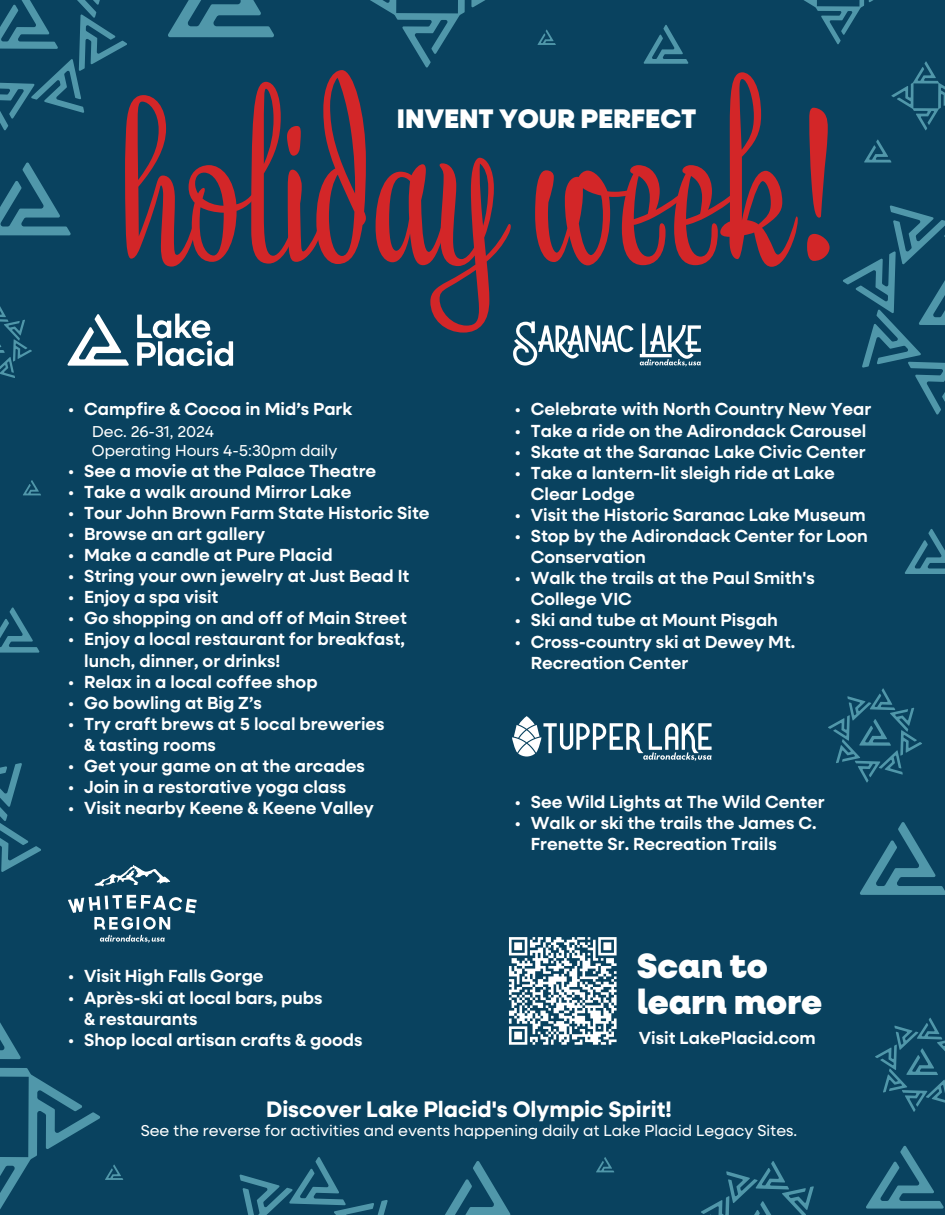
<style>
.page{position:relative;width:945px;height:1215px;background:#09425f}
.page>*{position:absolute;margin:0;border:0;box-sizing:border-box;transform-origin:0 0}
.t1{font:225.3px "Liza Display Pro";color:#d32628}
.t2{font:900 35.25px/35.2px "Neulis Neue";color:#fff}
.t3{font:900 27px "Neulis Neue";color:#fff}
.t4{font:700 22.5px "Neulis Sans";color:#fff}
.t5{font:600 17.55px/21.1px "Neulis Sans";color:#fff}
.t6{font:15.75px/19px "Neulis Sans";color:#fff}
</style>
<div class="page">
<svg style="left:891px;top:61px;width:54px;height:69px"></svg>
<svg style="left:370px;top:0;width:115px;height:68px"></svg>
<svg style="left:804px;top:0;width:69px;height:44px"></svg>
<svg style="left:843px;top:205px;width:102px;height:210px"></svg>
<svg style="left:0;top:763px;width:41px;height:109px"></svg>
<svg style="left:828px;top:688px;width:94px;height:95px"></svg>
<svg style="left:875px;top:1018px;width:70px;height:94px"></svg>
<svg style="left:0;top:0;width:127px;height:130px"></svg>
<svg style="left:240px;top:1157px;width:148px;height:58px"></svg>
<svg style="left:866px;top:1146px;width:78px;height:63px"></svg>
<svg style="left:0;top:163px;width:71px;height:72px"></svg>
<svg style="left:905px;top:529px;width:40px;height:45px"></svg>
<svg style="left:0;top:607px;width:39px;height:46px"></svg>
<svg style="left:860px;top:822px;width:85px;height:73px"></svg>
<svg style="left:445px;top:1161px;width:66px;height:54px"></svg>
<svg style="left:168px;top:0;width:106px;height:37px"></svg>
<svg style="left:644px;top:25px;width:44px;height:39px"></svg>
<svg style="left:701px;top:1161px;width:113px;height:54px"></svg>
<svg style="left:0;top:306px;width:32px;height:72px"></svg>
<svg style="left:0;top:1022px;width:123px;height:187px"></svg>
<svg style="left:23px;top:480px;width:18px;height:15px"></svg>
<svg style="left:596px;top:1157px;width:18px;height:15px"></svg>
<svg style="left:538px;top:30px;width:18px;height:15px"></svg>
<svg style="left:864px;top:140px;width:27px;height:23px"></svg>
<svg style="left:68px;top:314px;width:61px;height:52px"></svg>
<svg style="left:137px;top:314px;width:96px;height:52px"></svg>
<svg style="left:513px;top:321px;width:121px;height:45px"></svg>
<svg style="left:640px;top:323px;width:61px;height:42px"></svg>
<svg style="left:512px;top:716px;width:200px;height:45px"></svg>
<svg style="left:68px;top:895px;width:129px;height:47px"></svg>
<svg style="left:94px;top:865px;width:76px;height:22px"></svg>
<svg style="left:509px;top:937px;width:108px;height:108px"></svg>
<p class="t1" style="left:117px;top:49px;width:723px">holiday week!</p>
<p class="t3" style="left:397px;top:99px;width:301px">INVENT YOUR PERFECT</p>
<p class="t5" style="left:68px;top:398px;width:285px">• Campfire &amp; Cocoa in Mid’s Park</p>
<p class="t6" style="left:92px;top:421px;width:247px">Dec. 26-31, 2024<br>Operating Hours 4-5:30pm daily</p>
<p class="t5" style="left:68px;top:459px;width:309px">• See a movie at the Palace Theatre</p>
<p class="t5" style="left:68px;top:480px;width:285px">• Take a walk around Mirror Lake</p>
<p class="t5" style="left:68px;top:501px;width:363px">• Tour John Brown Farm State Historic Site</p>
<p class="t5" style="left:68px;top:522px;width:198px">• Browse an art gallery</p>
<p class="t5" style="left:68px;top:544px;width:266px">• Make a candle at Pure Placid</p>
<p class="t5" style="left:68px;top:565px;width:343px">• String your own jewelry at Just Bead It</p>
<p class="t5" style="left:68px;top:586px;width:152px">• Enjoy a spa visit</p>
<p class="t5" style="left:68px;top:607px;width:340px">• Go shopping on and off of Main Street</p>
<p class="t5" style="left:84px;top:628px;width:322px;text-indent:-16px">• Enjoy a local restaurant for breakfast, lunch, dinner, or drinks!</p>
<p class="t5" style="left:68px;top:670px;width:251px">• Relax in a local coffee shop</p>
<p class="t5" style="left:68px;top:691px;width:195px">• Go bowling at Big Z’s</p>
<p class="t5" style="left:84px;top:712px;width:302px;text-indent:-16px">• Try craft brews at 5 local breweries &amp; tasting rooms</p>
<p class="t5" style="left:68px;top:755px;width:298px">• Get your game on at the arcades</p>
<p class="t5" style="left:68px;top:776px;width:279px">• Join in a restorative yoga class</p>
<p class="t5" style="left:68px;top:797px;width:307px">• Visit nearby Keene &amp; Keene Valley</p>
<p class="t5" style="left:68px;top:965px;width:197px">• Visit High Falls Gorge</p>
<p class="t5" style="left:84px;top:986px;width:240px;text-indent:-16px">• Après-ski at local bars, pubs &amp; restaurants</p>
<p class="t5" style="left:68px;top:1028px;width:296px">• Shop local artisan crafts &amp; goods</p>
<p class="t5" style="left:515px;top:398px;width:358px">• Celebrate with North Country New Year</p>
<p class="t5" style="left:515px;top:419px;width:353px">• Take a ride on the Adirondack Carousel</p>
<p class="t5" style="left:515px;top:440px;width:352px">• Skate at the Saranac Lake Civic Center</p>
<p class="t5" style="left:531px;top:461px;width:306px;text-indent:-16px">• Take a lantern-lit sleigh ride at Lake<br>Clear Lodge</p>
<p class="t5" style="left:515px;top:503px;width:352px">• Visit the Historic Saranac Lake Museum</p>
<p class="t5" style="left:531px;top:525px;width:339px;text-indent:-16px">• Stop by the Adirondack Center for Loon<br>Conservation</p>
<p class="t5" style="left:531px;top:567px;width:285px;text-indent:-16px">• Walk the trails at the Paul Smith's<br>College VIC</p>
<p class="t5" style="left:515px;top:609px;width:265px">• Ski and tube at Mount Pisgah</p>
<p class="t5" style="left:531px;top:630px;width:266px;text-indent:-16px">• Cross-country ski at Dewey Mt.<br>Recreation Center</p>
<p class="t5" style="left:515px;top:791px;width:311px">• See Wild Lights at The Wild Center</p>
<p class="t5" style="left:531px;top:812px;width:287px;text-indent:-16px">• Walk or ski the trails the James C.<br>Frenette Sr. Recreation Trails</p>
<p class="t2" style="left:637px;top:947px;width:187px">Scan to learn more</p>
<p class="t5" style="left:639px;top:1027px;width:178px">Visit LakePlacid.com</p>
<p class="t4" style="left:266px;top:1093px;width:407px">Discover Lake Placid's Olympic Spirit!</p>
<p class="t6" style="left:141px;top:1120px;width:658px">See the reverse for activities and events happening daily at Lake Placid Legacy Sites.</p>
</div>
